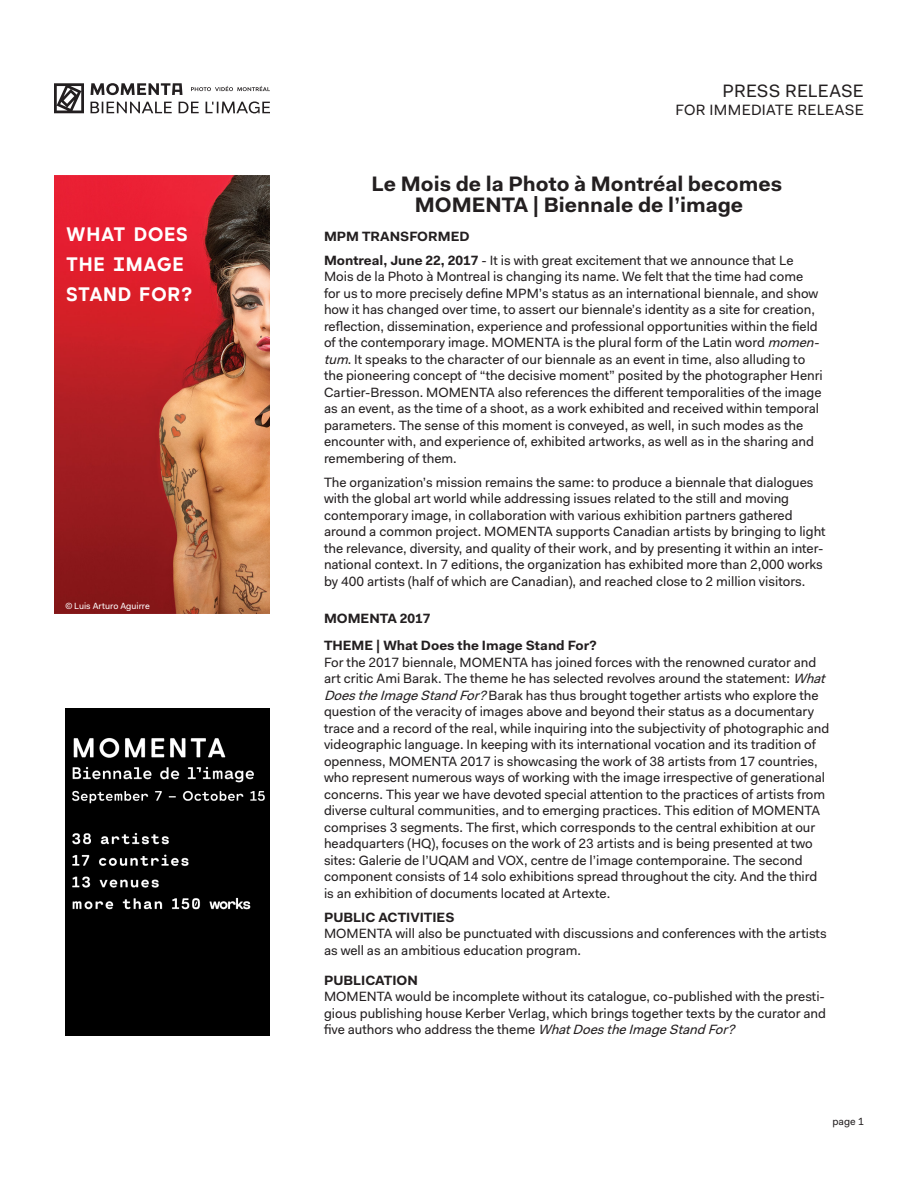
<style>
.page{position:relative;width:918px;height:1188px;background:#fff}
.page>*{position:absolute;margin:0;border:0;box-sizing:border-box;transform-origin:0 0}
.t1{font:700 21px "Fakt Pro";color:#231f20}
.t2{font:800 19.5px/30px "Cartograph Sans CF";color:#fff}
.t3{font:18px "Fakt Pro";letter-spacing:.005em;color:#231f20}
.t4{font:15px "Fakt Pro";letter-spacing:.02em;color:#231f20}
.t5{font:13.5px/16.5px "Fakt Pro";color:#231f20}
.t6{font:700 13.5px "Fakt Pro";color:#231f20}
.t7{font:10.5px "Fakt Pro";color:#231f20}
.t8{font:9px "Fakt Pro";color:#fff}
.s1{font-weight:700}
.s2{font-style:italic}
</style>
<div class="page">
<svg style="left:54px;top:83px;width:216px;height:30px"></svg>
<img style="left:54px;top:176px;width:216px;height:438px">
<img style="left:65px;top:708px;width:205px;height:328px">
<p class="t2" style="left:66px;top:220px;width:129px">WHAT DOES<br>THE IMAGE<br>STAND FOR?</p>
<p class="t8" style="left:65px;top:600px;width:86px">© Luis Arturo Aguirre</p>
<p class="t3" style="left:723px;top:79px;width:143px">PRESS RELEASE</p>
<p class="t4" style="left:676px;top:100px;width:190px">FOR IMMEDIATE RELEASE</p>
<p class="t1" style="left:371px;top:170px;width:412px">Le Mois de la Photo à Montréal becomes</p>
<p class="t1" style="left:415px;top:191px;width:330px">MOMENTA | Biennale de l’image</p>
<p class="t6" style="left:324px;top:227px;width:147px">MPM TRANSFORMED</p>
<p class="t5" style="left:324px;top:252px;width:501px"><span class="s1">Montreal, June 22, 2017</span> - It is with great excitement that we announce that Le Mois de la Photo à Montreal is changing its name. We felt that the time had come<br>for us to more precisely define MPM’s status as an international biennale, and show how it has changed over time, to assert our biennale’s identity as a site for creation, reflection, dissemination, experience and professional opportunities within the field of the contemporary image. MOMENTA is the plural form of the Latin word <span class="s2">momen&shy;tum</span>. It speaks to the character of our biennale as an event in time, also alluding to the pioneering concept of “the decisive moment” posited by the photographer Henri Cartier-Bresson. MOMENTA also references the different temporalities of the image as an event, as the time of a shoot, as a work exhibited and received within temporal parameters. The sense of this moment is conveyed, as well, in such modes as the encounter with, and experience of, exhibited artworks, as well as in the sharing and remembering of them.</p>
<p class="t5" style="left:324px;top:474px;width:503px">The organization’s mission remains the same: to produce a biennale that dialogues with the global art world while addressing issues related to the still and moving contemporary image, in collaboration with various exhibition partners gathered around a common project. MOMENTA supports Canadian artists by bringing to light the relevance, diversity, and quality of their work, and by presenting it within an inter&shy;national context. In 7 editions, the organization has exhibited more than 2,000 works by 400 artists (half of which are Canadian), and reached close to 2 million visitors.</p>
<p class="t6" style="left:324px;top:610px;width:108px">MOMENTA 2017</p>
<p class="t6" style="left:324px;top:637px;width:274px">THEME | What Does the Image Stand For?</p>
<p class="t5" style="left:324px;top:654px;width:507px">For the 2017 biennale, MOMENTA has joined forces with the renowned curator and art critic Ami Barak. The theme he has selected revolves around the statement: <span class="s2">What DoestheImageStandFor?</span>Barak has thus brought together artists who explore the question of the veracity of images above and beyond their status as a documentary trace and a record of the real, while inquiring into the subjectivity of photographic and videographic language. In keeping with its international vocation and its tradition of openness, MOMENTA 2017 is showcasing the work of 38 artists from 17 countries, who represent numerous ways of working with the image irrespective of generational concerns. This year we have devoted special attention to the practices of artists from diverse cultural communities, and to emerging practices. This edition of MOMENTA comprises 3 segments. The first, which corresponds to the central exhibition at our headquarters (HQ), focuses on the work of 23 artists and is being presented at two sites: Galerie de l’UQAM and VOX, centre de l’image contemporaine. The second component consists of 14 solo exhibitions spread throughout the city. And the third is an exhibition of documents located at Artexte.</p>
<p class="t6" style="left:324px;top:908px;width:132px">PUBLIC ACTIVITIES</p>
<p class="t5" style="left:324px;top:925px;width:504px">MOMENTA will also be punctuated with discussions and conferences with the artists as well as an ambitious education program.</p>
<p class="t6" style="left:324px;top:971px;width:95px">PUBLICATION</p>
<p class="t5" style="left:324px;top:988px;width:504px;text-align:justify">MOMENTA would be incomplete without its catalogue, co-published with the presti&shy;gious publishing house Kerber Verlag, which brings together texts by the curator and five authors who address the theme <span class="s2">WhatDoestheImageStandFor?</span></p>
<p class="t7" style="left:832px;top:1115px;width:33px">page 1</p>
</div>
